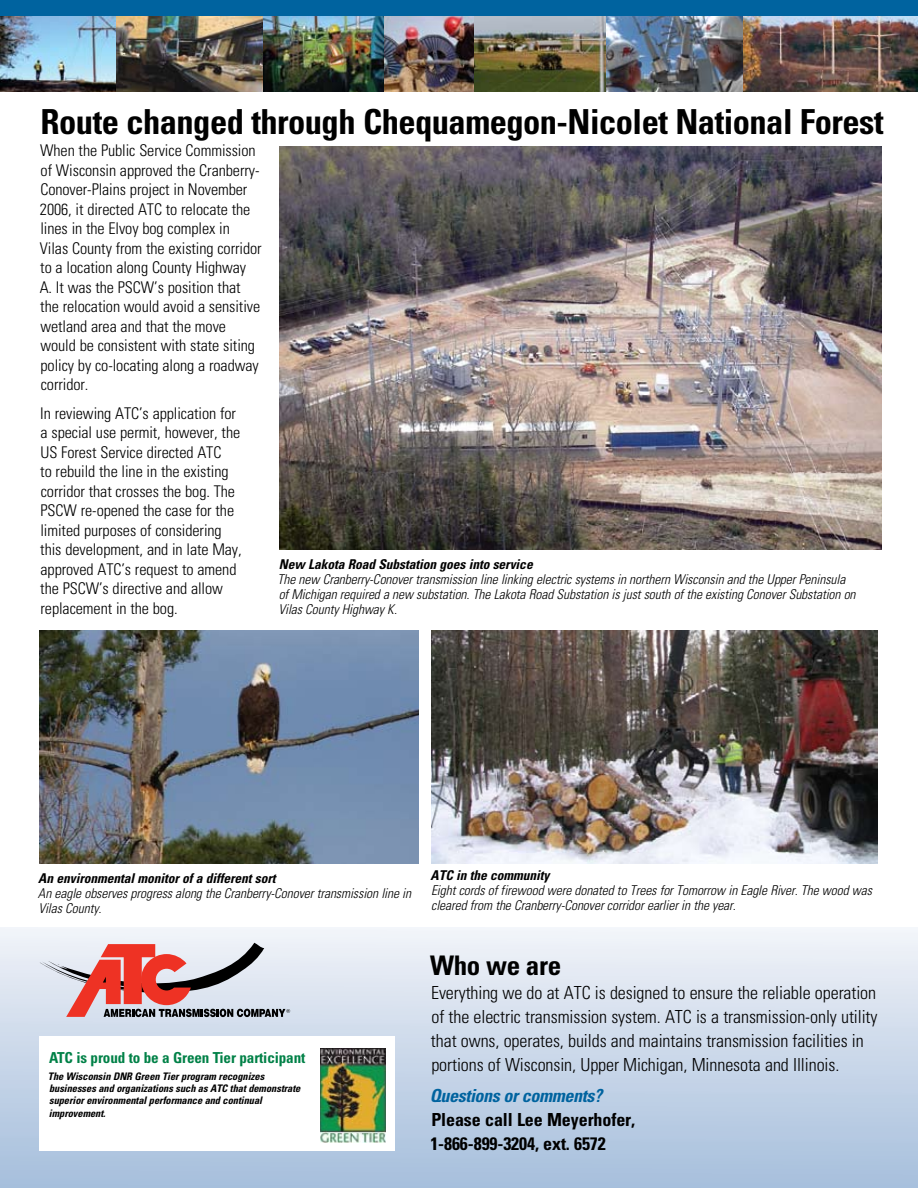
<style>
.page{position:relative;width:918px;height:1188px;background:#fff}
.page>*{position:absolute;margin:0;border:0;box-sizing:border-box;transform-origin:0 0}
.t1{font:700 condensed 34.5px "Univers";letter-spacing:-.015em;color:#000}
.t2{font:700 condensed 27px "Univers";letter-spacing:-.015em;color:#000}
.t3{font:300 condensed 18px/24px "Univers";letter-spacing:-.005em;color:#000}
.t4{font:700 condensed 18px/24px "Univers";letter-spacing:-.005em;color:#000}
.t5{font:italic 700 condensed 18px "Univers";letter-spacing:-.02em;color:#00639f}
.t6{font:300 condensed 16.2px/19.5px "Univers";letter-spacing:-.005em;color:#000}
.t7{font:700 condensed 15.15px "Univers";letter-spacing:-.01em;color:#008147}
.t8{font:italic 300 condensed 13.5px/15px "Univers";letter-spacing:-.005em;color:#000}
.t9{font:italic 700 condensed 13.5px "Univers";letter-spacing:-.005em;color:#000}
.t10{font:italic 700 condensed 10.35px/12.3px "Univers";letter-spacing:-.005em;color:#000}
</style>
<div class="page">
<div style="left:0;top:927px;width:918px;height:261px;background:linear-gradient(to bottom,#f1f3f9,#a5bedc)"></div>
<svg style="left:40px;top:943px;width:250px;height:74px;background:#c89fa2"></svg>
<div style="left:39px;top:1036px;width:355px;height:114px;background:#fff"></div>
<img style="left:320px;top:1048px;width:65px;height:94px">
<img style="left:39px;top:630px;width:380px;height:234px">
<img style="left:431px;top:630px;width:446px;height:234px">
<img style="left:279px;top:147px;width:603px;height:402px">
<img style="left:115px;top:16px;width:492px;height:76px">
<img style="left:0;top:16px;width:115px;height:76px">
<img style="left:263px;top:16px;width:120px;height:76px">
<img style="left:743px;top:16px;width:175px;height:76px">
<img style="left:607px;top:16px;width:136px;height:76px">
<div style="left:0;top:0;width:918px;height:16px;background:#00639f"></div>
<h1 class="t1" style="left:41px;top:101px;width:845px">Route changed through Chequamegon-Nicolet National Forest</h1>
<p class="t6" style="left:40px;top:141px;width:223px">When the Public Service Commission of Wisconsin approved the Cranberry-Conover-Plains project in November 2006, it directed ATC to relocate the lines in the Elvoy bog complex in<br>Vilas County from the existing corridor to a location along County Highway A. It was the PSCW’s position that the relocation would avoid a sensitive wetland area and that the move would be consistent with state siting policy by co-locating along a roadway corridor.</p>
<p class="t6" style="left:40px;top:403px;width:203px">In reviewing ATC’s application for a special use permit, however, the<br>US Forest Service directed ATC<br>to rebuild the line in the existing corridor that crosses the bog. The<br>PSCW re-opened the case for the limited purposes of considering this development, and in late May, approved ATC’s request to amend the PSCW’s directive and allow replacement in the bog.</p>
<p class="t9" style="left:279px;top:555px;width:255px">New Lakota Road Substation goes into service</p>
<p class="t8" style="left:278px;top:571px;width:579px">The new Cranberry-Conover transmission line linking electric systems in northern Wisconsin and the Upper Peninsula of Michigan required a new substation. The Lakota Road Substation is just south of the existing Conover Substation on<br>Vilas County Highway K.</p>
<p class="t9" style="left:38px;top:870px;width:239px">An environmental monitor of a different sort</p>
<p class="t8" style="left:38px;top:886px;width:375px">An eagle observes progress along the Cranberry-Conover transmission line in<br>Vilas County.</p>
<p class="t7" style="left:49px;top:1048px;width:258px">ATC is proud to be a Green Tier participant</p>
<p class="t10" style="left:48px;top:1070px;width:254px">The Wisconsin DNR Green Tier program recognizes businesses and organizations such as ATC that demonstrate superior environmental performance and continual improvement.</p>
<p class="t9" style="left:431px;top:867px;width:120px">ATC in the community</p>
<p class="t8" style="left:431px;top:883px;width:442px">Eight cords of firewood were donated to Trees for Tomorrow in Eagle River. The wood was cleared from the Cranberry-Conover corridor earlier in the year.</p>
<h2 class="t2" style="left:430px;top:949px;width:133px">Who we are</h2>
<p class="t3" style="left:431px;top:981px;width:448px">Everything we do at ATC is designed to ensure the reliable operation of the electric transmission system. ATC is a transmission-only utility that owns, operates, builds and maintains transmission facilities in portions of Wisconsin, Upper Michigan, Minnesota and Illinois.</p>
<p class="t5" style="left:430px;top:1085px;width:174px">Questions or comments?</p>
<p class="t4" style="left:430px;top:1107px;width:206px">Please call Lee Meyerhofer,<br>1-866-899-3204, ext. 6572</p>
</div>
